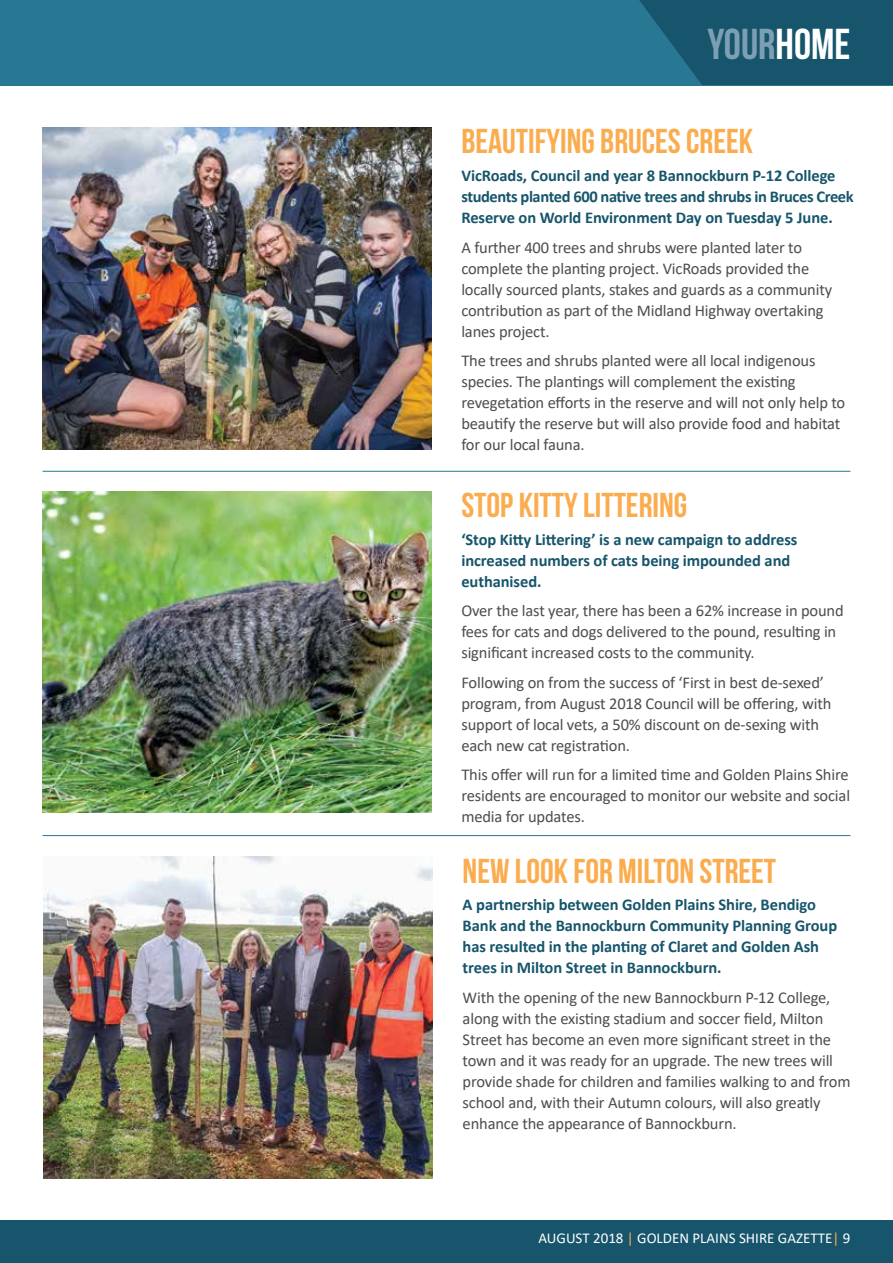
<style>
.page{position:relative;width:893px;height:1263px;background:#fff}
.page>*{position:absolute;margin:0;border:0;box-sizing:border-box;transform-origin:0 0}
.t1{font:700 43.2px "Bebas Neue";color:#7d9fb4}
.t2{font:700 34.5px "Bebas Neue";color:#fbac4e}
.t3{font:16.5px/21px "Calibri";letter-spacing:-.01em;color:#4d4d4f}
.t4{font:700 16.5px/21px "Calibri";letter-spacing:-.005em;color:#16556b}
.t5{font:15px "Calibri";color:#fff}
.s1{color:#fff}
.s2{color:#fbac4e}
</style>
<div class="page">
<div style="left:0;top:1220px;width:893px;height:43px;background:#16556b"></div>
<div style="left:0;top:0;width:893px;height:85px;background:#287894"></div>
<svg style="left:639px;top:0;width:254px;height:85px;background:#185970"></svg>
<hr style="left:43px;top:471px;width:807px;height:1px;background:#287894">
<hr style="left:43px;top:835px;width:807px;height:1px;background:#287894">
<img style="left:43px;top:491px;width:389px;height:322px">
<img style="left:44px;top:857px;width:389px;height:322px">
<img style="left:43px;top:128px;width:389px;height:321px">
<h1 class="t1" style="left:707px;top:21px;width:144px">YOUR<span class="s1">HOME</span></h1>
<h2 class="t2" style="left:461px;top:123px;width:293px">BEAUTIFYING BRUCES CREEK</h2>
<p class="t4" style="left:461px;top:165px;width:394px">VicRoads, Council and year 8 Bannockburn P-12 College students planted 600 native trees and shrubs in Bruces Creek<br>Reserve on World Environment Day on Tuesday 5 June.</p>
<p class="t3" style="left:461px;top:236px;width:372px">A further 400 trees and shrubs were planted later to complete the planting project. VicRoads provided the locally sourced plants, stakes and guards as a community contribution as part of the Midland Highway overtaking lanes project.</p>
<p class="t3" style="left:461px;top:350px;width:385px">The trees and shrubs planted were all local indigenous species. The plantings will complement the existing revegetation efforts in the reserve and will not only help to beautify the reserve but will also provide food and habitat for our local fauna.</p>
<h2 class="t2" style="left:461px;top:486px;width:227px">STOP KITTY LITTERING</h2>
<p class="t4" style="left:461px;top:528px;width:338px">‘Stop Kitty Littering’ is a new campaign to address increased numbers of cats being impounded and euthanised.</p>
<p class="t3" style="left:461px;top:600px;width:384px">Over the last year, there has been a 62% increase in pound fees for cats and dogs delivered to the pound, resulting in significant increased costs to the community.</p>
<p class="t3" style="left:461px;top:671px;width:371px">Following on from the success of ‘First in best de-sexed’ program, from August 2018 Council will be offering, with support of local vets, a 50% discount on de-sexing with each new cat registration.</p>
<p class="t3" style="left:461px;top:764px;width:390px;text-align:justify">This offer will run for a limited time and Golden Plains Shire residents are encouraged to monitor our website and social media for updates.</p>
<h2 class="t2" style="left:463px;top:852px;width:315px">NEW LOOK FOR MILTON STREET</h2>
<p class="t4" style="left:463px;top:894px;width:376px">A partnership between Golden Plains Shire, Bendigo Bank and the Bannockburn Community Planning Group has resulted in the planting of Claret and Golden Ash trees in Milton Street in Bannockburn.</p>
<p class="t3" style="left:463px;top:986px;width:389px">With the opening of the new Bannockburn P-12 College, along with the existing stadium and soccer field, Milton Street has become an even more significant street in the town and it was ready for an upgrade. The new trees will provide shade for children and families walking to and from school and, with their Autumn colours, will also greatly enhance the appearance of Bannockburn.</p>
<p class="t5" style="left:538px;top:1228px;width:313px">AUGUST 2018 <span class="s2">|</span> GOLDEN PLAINS SHIRE GAZETTE<span class="s2">|</span> 9</p>
</div>
